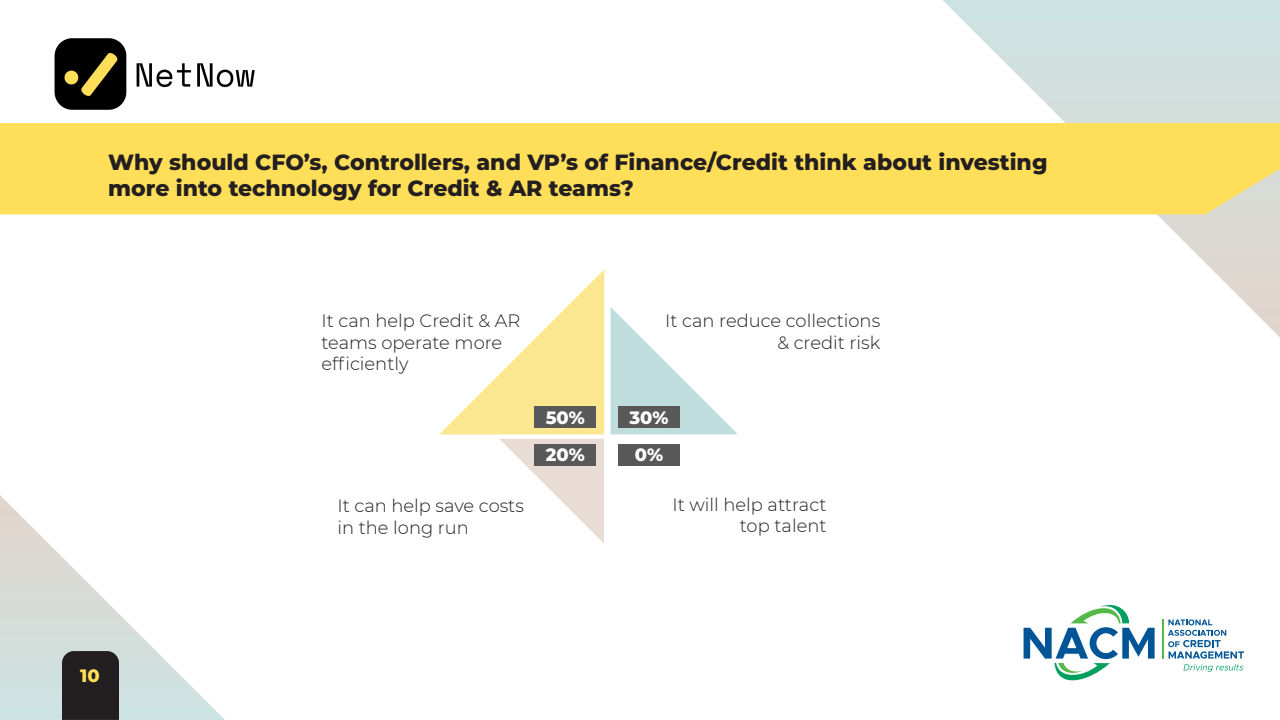
<style>
.page{position:relative;width:1280px;height:720px;background:#fff}
.page>*{position:absolute;margin:0;border:0;box-sizing:border-box;transform-origin:0 0}
.t1{font:800 22px "Montserrat";color:#231f20}
.t2{font:300 17.9px "Montserrat";color:#231f20}
.t3{font:800 17.9px "Montserrat";color:#fff}
.t4{font:800 17.9px "Montserrat";color:#ffde59}
</style>
<div class="page">
<svg style="left:942px;top:0;width:338px;height:337px"></svg>
<svg style="left:0;top:495px;width:225px;height:225px"></svg>
<div style="left:0;top:123px;width:1280px;height:91px;background:#ffde59"></div>
<svg style="left:611px;top:307px;width:127px;height:127px"></svg>
<svg style="left:439px;top:270px;width:165px;height:274px"></svg>
<div style="left:534px;top:444px;width:62px;height:22px;background:#585858"></div>
<div style="left:534px;top:406px;width:62px;height:22px;background:#585858"></div>
<div style="left:618px;top:444px;width:62px;height:22px;background:#585858"></div>
<div style="left:618px;top:406px;width:62px;height:22px;background:#585858"></div>
<div style="left:62px;top:651px;width:57px;height:69px;background:#231f20"></div>
<img style="left:54px;top:38px;width:201px;height:72px">
<svg style="left:1024px;top:605px;width:131px;height:76px"></svg>
<hr style="left:1163px;top:620px;width:1px;height:39px;background:#54b948">
<svg style="left:1168px;top:619px;width:76px;height:53px"></svg>
<p class="t1" style="left:108px;top:146px;width:941px">Why should CFO’s, Controllers, and VP’s of Finance/Credit think about investing</p>
<p class="t1" style="left:108px;top:172px;width:527px">more into technology for Credit &amp; AR teams?</p>
<p class="t2" style="left:322px;top:309px;width:200px">It can help Credit &amp; AR</p>
<p class="t2" style="left:322px;top:330px;width:182px">teams operate more</p>
<p class="t2" style="left:322px;top:352px;width:89px">efficiently</p>
<p class="t2" style="left:337px;top:494px;width:188px">It can help save costs</p>
<p class="t2" style="left:337px;top:515px;width:133px">in the long run</p>
<p class="t3" style="left:546px;top:404px;width:41px">50%</p>
<p class="t3" style="left:546px;top:442px;width:41px">20%</p>
<p class="t2" style="left:665px;top:309px;width:217px">It can reduce collections</p>
<p class="t2" style="left:777px;top:330px;width:104px">&amp; credit risk</p>
<p class="t3" style="left:629px;top:404px;width:41px">30%</p>
<p class="t3" style="left:635px;top:442px;width:30px">0%</p>
<p class="t2" style="left:672px;top:492px;width:156px">It will help attract</p>
<p class="t2" style="left:740px;top:514px;width:88px">top talent</p>
<p class="t4" style="left:80px;top:662px;width:21px">10</p>
</div>
